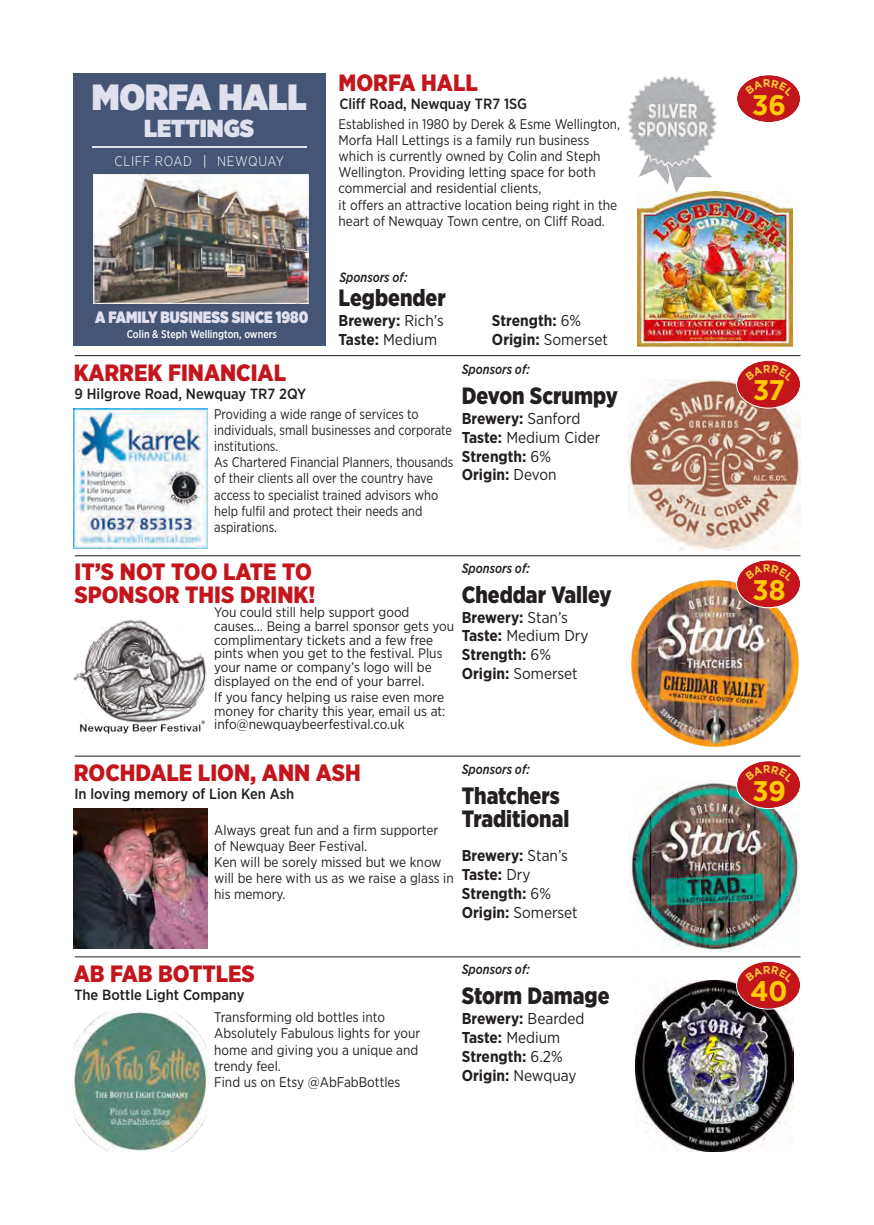
<style>
.page{position:relative;width:874px;height:1225px;background:#fff}
.page>*{position:absolute;margin:0;border:0;box-sizing:border-box;transform-origin:0 0}
.t1{font:900 36.4px "Gotham Narrow";color:#e1e0ef}
.t2{font:700 28.4px "Gotham Narrow";color:#ffcb04;scale:1.05 1}
.t3{font:900 24.6px "Gotham Narrow";color:#e1e0ef}
.t4{font:900 23.6px/23.6px "Gotham Narrow";color:#c3151c}
.t5{font:900 23.6px/23.6px "Gotham Narrow";color:#231f20;scale:.94 1}
.t6{font:900 16.4px "Gotham Narrow";color:#e2e0f0;scale:.91 1}
.t7{font:700 15.8px/18.8px "Gotham Narrow";color:#231f20}
.t8{font:500 14.8px "Gotham Narrow";color:#231f1f}
.t9{font:500 14.8px "Gotham Narrow";color:#231f20}
.t10{font:14px/16.2px "Gotham Narrow";color:#231f20;scale:.96 1}
.t11{font:14px/16.2px "Gotham Narrow";color:#231f20}
.t12{font:14px/16.2px "Gotham Narrow";color:#231f20;scale:.92 1}
.t13{font:13.8px/13.8px "Gotham Narrow";color:#231f20}
.t14{font:300 13.8px "Gotham Narrow";letter-spacing:.05em;color:#fff;scale:.96 1}
.t15{font:italic 500 13.4px "Gotham Narrow";color:#231f20;scale:.94 1}
.t16{font:500 11.2px "Gotham Narrow";color:#fff;scale:.92 1}
.s1{font-weight:700}
.s2{font-weight:400}
</style>
<div class="page">
<hr style="left:75px;top:355px;width:724px;height:1px;background:#231f20">
<hr style="left:75px;top:555px;width:724px;height:1px;background:#231f20">
<hr style="left:75px;top:755px;width:724px;height:1px;background:#231f20">
<hr style="left:75px;top:956px;width:724px;height:1px;background:#231f20">
<div style="left:74px;top:74px;width:251px;height:271px;background:#445576"></div>
<img style="left:93px;top:174px;width:215px;height:129px">
<hr style="left:92px;top:146px;width:214px;height:2px;background:#e0dfef">
<img style="left:637px;top:191px;width:154px;height:155px">
<img style="left:628px;top:379px;width:171px;height:171px">
<img style="left:631px;top:580px;width:167px;height:167px">
<img style="left:629px;top:780px;width:170px;height:171px">
<img style="left:635px;top:980px;width:158px;height:171px">
<img style="left:74px;top:408px;width:133px;height:140px">
<img style="left:74px;top:619px;width:132px;height:114px">
<img style="left:74px;top:808px;width:133px;height:140px">
<img style="left:74px;top:1011px;width:133px;height:140px">
<img style="left:627px;top:76px;width:90px;height:117px">
<svg style="left:737px;top:75px;width:63px;height:47px"></svg>
<svg style="left:735px;top:360px;width:65px;height:49px"></svg>
<svg style="left:735px;top:560px;width:65px;height:48px"></svg>
<svg style="left:735px;top:761px;width:65px;height:48px"></svg>
<svg style="left:735px;top:961px;width:65px;height:48px"></svg>
<h1 class="t1" style="left:92px;top:80px;width:216px">MORFA HALL</h1>
<h3 class="t3" style="left:144px;top:117px;width:112px">LETTINGS</h3>
<p class="t14" style="left:114px;top:155px;width:178px">CLIFF ROAD <span class="s1">|</span> NEWQUAY</p>
<p class="t6" style="left:95px;top:310px;width:235px">A FAMILY BUSINESS SINCE 1980</p>
<p class="t16" style="left:127px;top:329px;width:165px">Colin &amp; Steph Wellington, owners</p>
<h3 class="t4" style="left:74px;top:362px;width:214px">KARREK FINANCIAL</h3>
<h3 class="t4" style="left:338px;top:72px;width:141px">MORFA HALL</h3>
<p class="t8" style="left:339px;top:97px;width:189px">Cliff Road, Newquay TR7 1SG</p>
<p class="t10" style="left:338px;top:116px;width:295px">Established in 1980 by Derek &amp; Esme Wellington, Morfa Hall Lettings is a family run business which is currently owned by Colin and Steph Wellington. Providing letting space for both commercial and residential clients,<br>it offers an attractive location being right in the heart of Newquay Town centre, on Cliff Road.</p>
<p class="t15" style="left:339px;top:271px;width:74px">Sponsors of:</p>
<h3 class="t5" style="left:338px;top:287px;width:115px">Legbender</h3>
<p class="t7" style="left:338px;top:312px;width:107px">Brewery: <span class="s2">Rich’s<br></span>Taste: <span class="s2">Medium</span></p>
<p class="t7" style="left:491px;top:312px;width:117px">Strength: <span class="s2">6%<br></span>Origin: <span class="s2">Somerset</span></p>
<p class="t15" style="left:461px;top:363px;width:74px">Sponsors of:</p>
<p class="t8" style="left:74px;top:387px;width:233px">9 Hilgrove Road, Newquay TR7 2QY</p>
<p class="t12" style="left:214px;top:406px;width:261px">Providing a wide range of services to individuals, small businesses and corporate institutions.<br>As Chartered Financial Planners, thousands of their clients all over the country have access to specialist trained advisors who help fulfil and protect their needs and aspirations.</p>
<h3 class="t5" style="left:461px;top:385px;width:167px">Devon Scrumpy</h3>
<p class="t7" style="left:461px;top:410px;width:140px">Brewery: <span class="s2">Sanford<br></span>Taste: <span class="s2">Medium Cider<br></span>Strength: <span class="s2">6%<br></span>Origin: <span class="s2">Devon</span></p>
<h3 class="t4" style="left:74px;top:561px;width:242px">IT’S NOT TOO LATE TO<br>SPONSOR THIS DRINK!</h3>
<p class="t13" style="left:214px;top:606px;width:241px">You could still help support good causes… Being a barrel sponsor gets you complimentary tickets and a few free pints when you get to the festival. Plus your name or company’s logo will be displayed on the end of your barrel.</p>
<p class="t13" style="left:214px;top:691px;width:233px;text-align:justify">If you fancy helping us raise even more money for charity this year, email us at: info@newquaybeerfestival.co.uk</p>
<p class="t15" style="left:461px;top:562px;width:74px">Sponsors of:</p>
<h3 class="t5" style="left:461px;top:584px;width:161px">Cheddar Valley</h3>
<p class="t7" style="left:461px;top:608px;width:128px">Brewery: <span class="s2">Stan’s<br></span>Taste: <span class="s2">Medium Dry<br></span>Strength: <span class="s2">6%<br></span>Origin: <span class="s2">Somerset</span></p>
<h3 class="t4" style="left:74px;top:762px;width:288px">ROCHDALE LION, ANN ASH</h3>
<p class="t8" style="left:74px;top:787px;width:221px">In loving memory of Lion Ken Ash</p>
<p class="t11" style="left:214px;top:822px;width:241px">Always great fun and a firm supporter<br>of Newquay Beer Festival.<br>Ken will be sorely missed but we know will be here with us as we raise a glass in his memory.</p>
<p class="t15" style="left:461px;top:763px;width:74px">Sponsors of:</p>
<h3 class="t5" style="left:461px;top:784px;width:116px">Thatchers<br>Traditional</h3>
<p class="t7" style="left:461px;top:847px;width:117px">Brewery: <span class="s2">Stan’s<br></span>Taste: <span class="s2">Dry<br></span>Strength: <span class="s2">6%<br></span>Origin: <span class="s2">Somerset</span></p>
<h3 class="t4" style="left:74px;top:962px;width:182px">AB FAB BOTTLES</h3>
<p class="t15" style="left:461px;top:963px;width:74px">Sponsors of:</p>
<p class="t9" style="left:74px;top:987px;width:171px">The Bottle Light Company</p>
<h3 class="t5" style="left:461px;top:985px;width:159px">Storm Damage</h3>
<p class="t11" style="left:214px;top:1009px;width:207px">Transforming old bottles into<br>Absolutely Fabulous lights for your home and giving you a unique and trendy feel.<br>Find us on Etsy @AbFabBottles</p>
<p class="t7" style="left:461px;top:1010px;width:124px">Brewery: <span class="s2">Bearded<br></span>Taste: <span class="s2">Medium<br></span>Strength: <span class="s2">6.2%<br></span>Origin: <span class="s2">Newquay</span></p>
<h2 class="t2" style="left:752px;top:92px;width:33px">36</h2>
<h2 class="t2" style="left:752px;top:377px;width:32px">37</h2>
<h2 class="t2" style="left:752px;top:577px;width:33px">38</h2>
<h2 class="t2" style="left:752px;top:778px;width:33px">39</h2>
<h2 class="t2" style="left:750px;top:978px;width:37px">40</h2>
</div>
